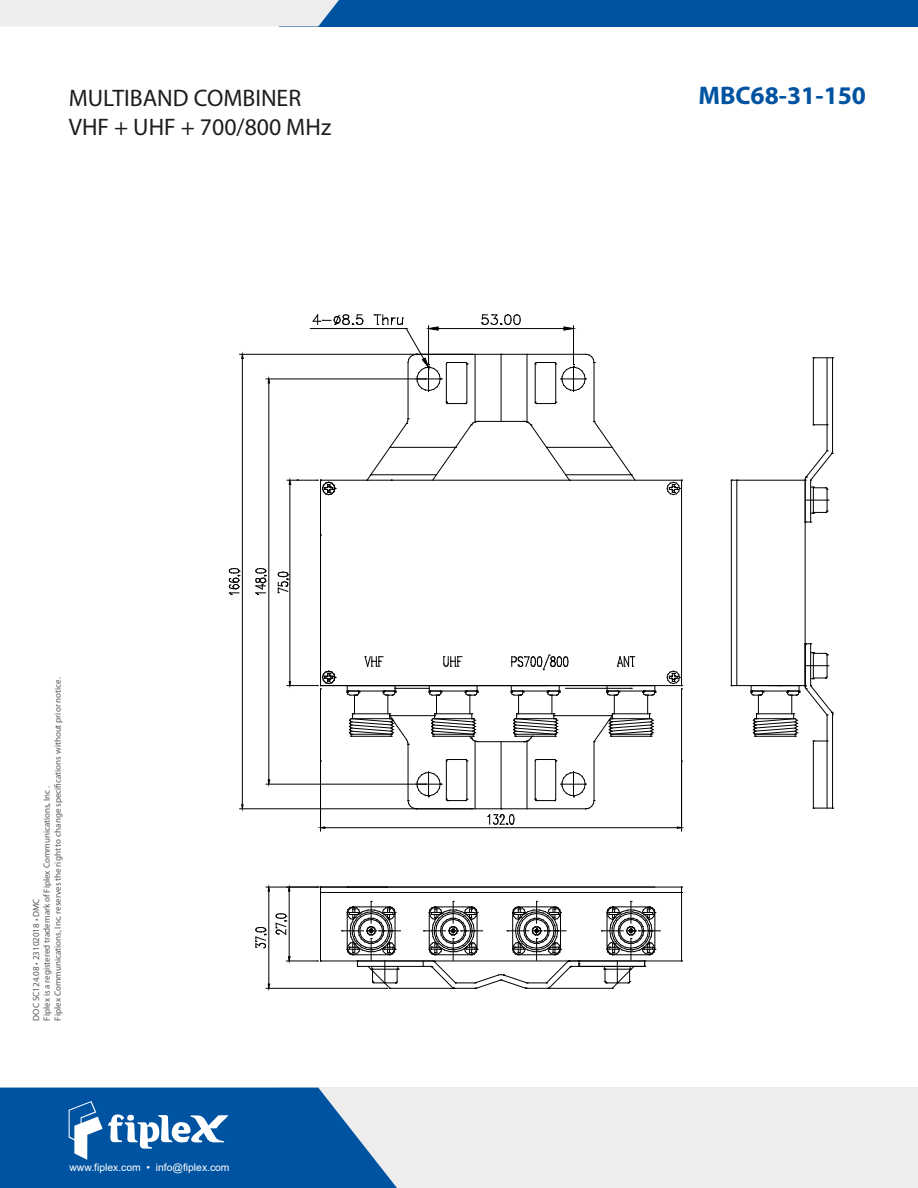
<style>
.page{position:relative;width:918px;height:1188px;background:#fff}
.page>*{position:absolute;margin:0;border:0;box-sizing:border-box;transform-origin:0 0}
.t1{font:700 25.5px "Myriad Pro";color:#0053a1}
.t2{font:24px "Myriad Pro";color:#1d1d1b}
.t3{font:10.35px "Arial";color:#fff}
.t4{font:9px/10.8px "Myriad Pro";color:#575756}
</style>
<div class="page">
<div style="left:279px;top:1088px;width:639px;height:100px;background:#ededed"></div>
<svg style="left:0;top:1088px;width:397px;height:100px;background:#266cae"></svg>
<div style="left:279px;top:0;width:639px;height:26px;background:#0053a1"></div>
<div style="left:0;top:0;width:339px;height:26px;background:#ededed"></div>
<hr style="left:321px;top:685px;width:361px;height:1px;background:#000">
<hr style="left:731px;top:480px;width:1px;height:206px;background:#000">
<hr style="left:737px;top:480px;width:1px;height:206px;background:#000">
<hr style="left:805px;top:480px;width:1px;height:206px;background:#000">
<hr style="left:731px;top:685px;width:74px;height:1px;background:#000">
<hr style="left:320px;top:480px;width:1px;height:206px;background:#000">
<hr style="left:321px;top:480px;width:361px;height:1px;background:#000">
<svg style="left:666px;top:480px;width:17px;height:15px"></svg>
<hr style="left:681px;top:480px;width:1px;height:206px;background:#000">
<hr style="left:731px;top:480px;width:74px;height:1px;background:#000">
<hr style="left:395px;top:688px;width:34px;height:1px;background:#000">
<hr style="left:475px;top:741px;width:1px;height:68px;background:#000">
<hr style="left:501px;top:742px;width:1px;height:67px;background:#000">
<hr style="left:566px;top:688px;width:65px;height:1px;background:#000">
<hr style="left:527px;top:741px;width:1px;height:68px;background:#000">
<hr style="left:390px;top:715px;width:45px;height:1px;background:#000">
<hr style="left:554px;top:715px;width:58px;height:1px;background:#000">
<svg style="left:317px;top:480px;width:19px;height:15px"></svg>
<hr style="left:287px;top:480px;width:30px;height:1px;background:#000">
<hr style="left:287px;top:685px;width:30px;height:1px;background:#000">
<hr style="left:290px;top:484px;width:1px;height:197px;background:#000">
<svg style="left:288px;top:479px;width:3px;height:6px"></svg>
<hr style="left:371px;top:475px;width:65px;height:1px;background:#000">
<hr style="left:475px;top:354px;width:1px;height:68px;background:#000">
<hr style="left:501px;top:354px;width:1px;height:67px;background:#000">
<hr style="left:566px;top:475px;width:65px;height:1px;background:#000">
<hr style="left:527px;top:354px;width:1px;height:68px;background:#000">
<hr style="left:390px;top:447px;width:66px;height:1px;background:#000">
<hr style="left:547px;top:447px;width:65px;height:1px;background:#000">
<hr style="left:310px;top:328px;width:96px;height:1px;background:#000">
<hr style="left:573px;top:326px;width:1px;height:39px;background:#000">
<hr style="left:438px;top:328px;width:126px;height:1px;background:#000">
<svg style="left:563px;top:326px;width:10px;height:5px"></svg>
<svg style="left:317px;top:670px;width:19px;height:20px"></svg>
<hr style="left:320px;top:689px;width:1px;height:142px;background:#000">
<svg style="left:666px;top:670px;width:17px;height:20px"></svg>
<hr style="left:681px;top:689px;width:1px;height:142px;background:#000">
<hr style="left:467px;top:761px;width:1px;height:38px;background:#000">
<svg style="left:446px;top:759px;width:22px;height:3px"></svg>
<hr style="left:446px;top:761px;width:1px;height:38px;background:#000">
<svg style="left:346px;top:686px;width:63px;height:59px"></svg>
<hr style="left:408px;top:744px;width:1px;height:57px;background:#000">
<hr style="left:416px;top:809px;width:170px;height:1px;background:#000">
<hr style="left:594px;top:742px;width:1px;height:59px;background:#000">
<svg style="left:593px;top:686px;width:63px;height:56px"></svg>
<svg style="left:511px;top:686px;width:49px;height:56px"></svg>
<hr style="left:478px;top:741px;width:46px;height:1px;background:#000">
<svg style="left:429px;top:686px;width:49px;height:56px"></svg>
<hr style="left:535px;top:761px;width:1px;height:38px;background:#000">
<svg style="left:534px;top:759px;width:23px;height:3px"></svg>
<hr style="left:555px;top:761px;width:1px;height:38px;background:#000">
<svg style="left:535px;top:772px;width:60px;height:38px"></svg>
<hr style="left:813px;top:741px;width:1px;height:67px;background:#000">
<svg style="left:813px;top:808px;width:21px;height:1px"></svg>
<hr style="left:832px;top:714px;width:1px;height:94px;background:#000">
<hr style="left:810px;top:644px;width:1px;height:42px;background:#000">
<svg style="left:751px;top:685px;width:83px;height:57px"></svg>
<hr style="left:827px;top:715px;width:1px;height:93px;background:#000">
<hr style="left:325px;top:827px;width:352px;height:1px;background:#000">
<svg style="left:321px;top:826px;width:5px;height:3px"></svg>
<hr style="left:240px;top:354px;width:232px;height:1px;background:#000">
<hr style="left:240px;top:809px;width:232px;height:1px;background:#000">
<hr style="left:242px;top:358px;width:1px;height:447px;background:#000">
<svg style="left:241px;top:354px;width:3px;height:5px"></svg>
<svg style="left:241px;top:804px;width:3px;height:6px"></svg>
<svg style="left:407px;top:772px;width:66px;height:38px"></svg>
<hr style="left:266px;top:784px;width:159px;height:1px;background:#000">
<hr style="left:266px;top:379px;width:159px;height:1px;background:#000">
<hr style="left:269px;top:383px;width:1px;height:397px;background:#000">
<svg style="left:267px;top:779px;width:3px;height:6px"></svg>
<svg style="left:267px;top:378px;width:3px;height:6px"></svg>
<hr style="left:321px;top:887px;width:361px;height:1px;background:#000">
<hr style="left:320px;top:887px;width:1px;height:74px;background:#000">
<hr style="left:321px;top:961px;width:361px;height:1px;background:#000">
<hr style="left:681px;top:887px;width:1px;height:74px;background:#000">
<hr style="left:321px;top:892px;width:361px;height:1px;background:#000">
<hr style="left:286px;top:961px;width:31px;height:1px;background:#000">
<hr style="left:289px;top:891px;width:1px;height:66px;background:#000">
<svg style="left:288px;top:956px;width:3px;height:6px"></svg>
<svg style="left:288px;top:886px;width:3px;height:6px"></svg>
<hr style="left:266px;top:988px;width:121px;height:1px;background:#000">
<hr style="left:266px;top:887px;width:121px;height:1px;background:#000">
<hr style="left:269px;top:891px;width:1px;height:93px;background:#000">
<svg style="left:267px;top:983px;width:3px;height:6px"></svg>
<svg style="left:267px;top:886px;width:3px;height:6px"></svg>
<svg style="left:364px;top:656px;width:19px;height:11px"></svg>
<svg style="left:278px;top:572px;width:11px;height:21px"></svg>
<svg style="left:443px;top:656px;width:19px;height:11px"></svg>
<svg style="left:512px;top:654px;width:57px;height:16px"></svg>
<svg style="left:617px;top:656px;width:18px;height:11px"></svg>
<hr style="left:467px;top:364px;width:1px;height:38px;background:#000">
<svg style="left:446px;top:402px;width:21px;height:2px"></svg>
<hr style="left:446px;top:364px;width:1px;height:38px;background:#000">
<svg style="left:366px;top:418px;width:43px;height:63px"></svg>
<hr style="left:408px;top:363px;width:1px;height:56px;background:#000">
<hr style="left:416px;top:354px;width:170px;height:1px;background:#000">
<hr style="left:594px;top:363px;width:1px;height:58px;background:#000">
<svg style="left:593px;top:421px;width:43px;height:60px"></svg>
<svg style="left:524px;top:421px;width:46px;height:60px"></svg>
<hr style="left:478px;top:421px;width:46px;height:1px;background:#000">
<svg style="left:432px;top:421px;width:47px;height:60px"></svg>
<hr style="left:535px;top:364px;width:1px;height:38px;background:#000">
<svg style="left:534px;top:401px;width:23px;height:3px"></svg>
<hr style="left:555px;top:364px;width:1px;height:38px;background:#000">
<svg style="left:535px;top:354px;width:60px;height:38px"></svg>
<svg style="left:312px;top:314px;width:52px;height:11px"></svg>
<svg style="left:374px;top:315px;width:99px;height:77px"></svg>
<svg style="left:482px;top:314px;width:39px;height:11px"></svg>
<svg style="left:813px;top:425px;width:14px;height:1px"></svg>
<hr style="left:813px;top:358px;width:1px;height:67px;background:#000">
<svg style="left:813px;top:358px;width:21px;height:1px"></svg>
<hr style="left:832px;top:358px;width:1px;height:94px;background:#000">
<hr style="left:810px;top:480px;width:1px;height:42px;background:#000">
<svg style="left:805px;top:450px;width:28px;height:31px"></svg>
<hr style="left:827px;top:358px;width:1px;height:93px;background:#000">
<svg style="left:806px;top:487px;width:23px;height:27px"></svg>
<svg style="left:806px;top:652px;width:23px;height:27px"></svg>
<svg style="left:488px;top:809px;width:27px;height:16px"></svg>
<svg style="left:229px;top:568px;width:11px;height:27px"></svg>
<svg style="left:255px;top:568px;width:11px;height:27px"></svg>
<hr style="left:548px;top:988px;width:64px;height:1px;background:#000">
<hr style="left:390px;top:988px;width:64px;height:1px;background:#000">
<hr style="left:571px;top:966px;width:74px;height:1px;background:#000">
<hr style="left:357px;top:966px;width:74px;height:1px;background:#000">
<svg style="left:342px;top:901px;width:59px;height:88px"></svg>
<hr style="left:357px;top:961px;width:76px;height:1px;background:#000">
<svg style="left:423px;top:901px;width:149px;height:88px"></svg>
<hr style="left:569px;top:961px;width:76px;height:1px;background:#000">
<svg style="left:602px;top:901px;width:58px;height:88px"></svg>
<svg style="left:275px;top:913px;width:12px;height:22px"></svg>
<svg style="left:255px;top:927px;width:11px;height:21px"></svg>
<h2 class="t2" style="left:69px;top:85px;width:234px">MULTIBAND COMBINER</h2>
<h1 class="t1" style="left:699px;top:81px;width:169px">MBC68-31-150</h1>
<h2 class="t2" style="left:69px;top:114px;width:264px">VHF + UHF + 700/800 MHz</h2>
<p class="t4" style="left:31px;top:1021px;width:345px;rotate:-90deg">DOC SC124.08 • 23102018 • DMC<br>Fiplex is a registered trademark of Fiplex Communications, Inc .<br>Fiplex Communications, Inc. reserves the right to change specifications without prior notice.</p>
<p class="t3" style="left:70px;top:1160px;width:162px">www.fiplex.com • info@fiplex.com</p>
</div>
